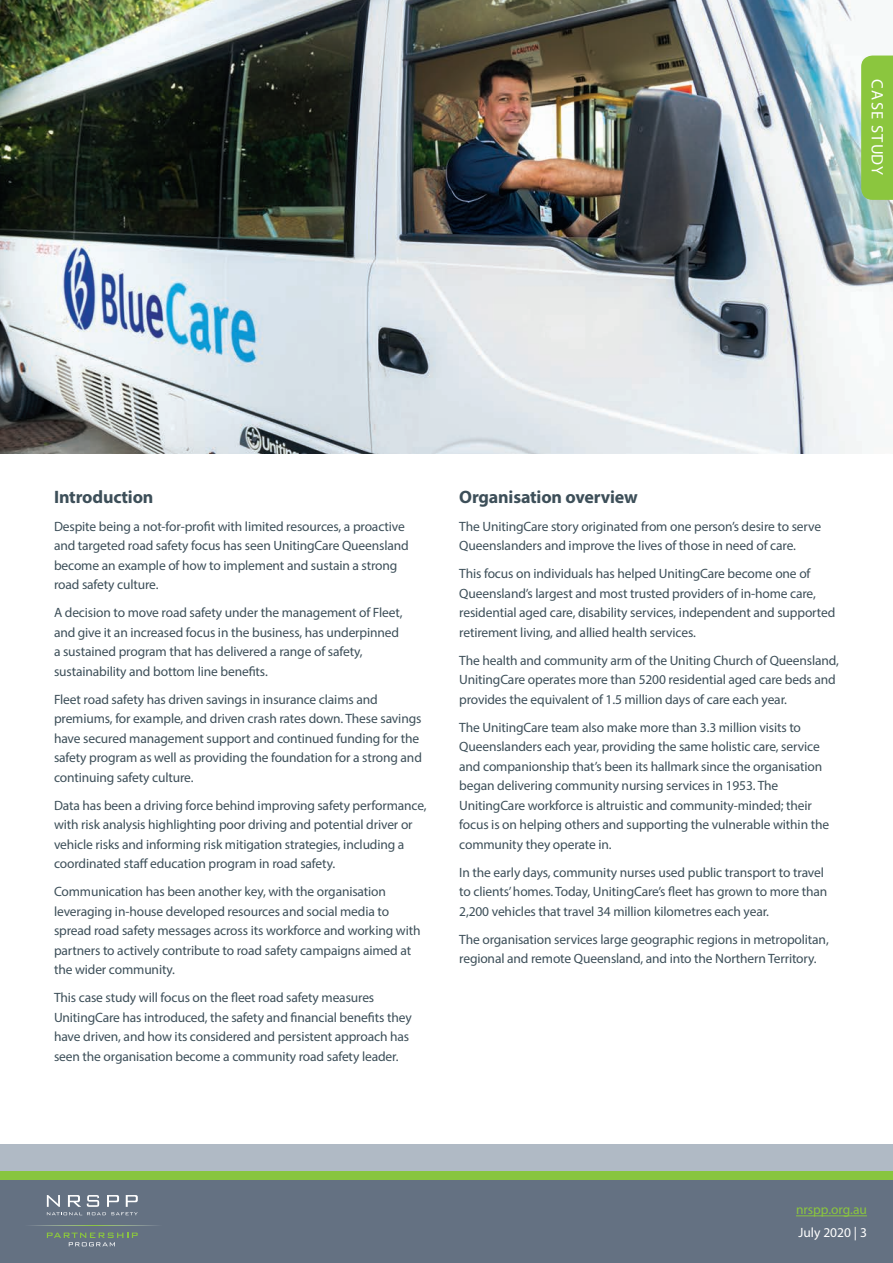
<style>
.page{position:relative;width:893px;height:1263px;background:#fff}
.page>*{position:absolute;margin:0;border:0;box-sizing:border-box;transform-origin:0 0}
.t1{font:700 18px "Myriad Pro";letter-spacing:-.01em;color:#3d4f59}
.t2{font:16.5px "Myriad Pro";letter-spacing:.08em;color:#fff}
.t3{font:13.5px/19.5px "Myriad Pro";letter-spacing:-.01em;color:#3d4f59}
.t4{font:13.5px "Myriad Pro";color:#8bc63e}
.t5{font:13.5px "Myriad Pro";color:#fff}
</style>
<div class="page">
<div style="left:0;top:1178px;width:893px;height:85px;background:#647182"></div>
<div style="left:0;top:1169px;width:893px;height:10px;background:#88c53f"></div>
<div style="left:0;top:1144px;width:893px;height:27px;background:#b0bac5"></div>
<hr style="left:796px;top:1215px;width:71px;height:1px;background:#8bc63e">
<svg style="left:47px;top:1232px;width:91px;height:14px"></svg>
<svg style="left:47px;top:1195px;width:91px;height:20px"></svg>
<svg style="left:30px;top:1225px;width:128px;height:1px"></svg>
<img style="left:0;top:0;width:893px;height:453px">
<div style="left:861px;top:56px;width:32px;height:144px;background:#8bc63e"></div>
<p class="t2" style="left:888px;top:79px;width:97px;rotate:90deg">CASE STUDY</p>
<p class="t1" style="left:54px;top:485px;width:101px">Introduction</p>
<p class="t3" style="left:54px;top:516px;width:356px">Despite being a not-for-profit with limited resources, a proactive and targeted road safety focus has seen UnitingCare Queensland become an example of how to implement and sustain a strong road safety culture.</p>
<p class="t3" style="left:54px;top:603px;width:350px">A decision to move road safety under the management of Fleet, and give it an increased focus in the business, has underpinned a sustained program that has delivered a range of safety, sustainability and bottom line benefits.</p>
<p class="t3" style="left:54px;top:689px;width:369px">Fleet road safety has driven savings in insurance claims and premiums, for example, and driven crash rates down. These savings have secured management support and continued funding for the safety program as well as providing the foundation for a strong and continuing safety culture.</p>
<p class="t3" style="left:54px;top:795px;width:374px">Data has been a driving force behind improving safety performance, with risk analysis highlighting poor driving and potential driver or vehicle risks and informing risk mitigation strategies, including a coordinated staff education program in road safety.</p>
<p class="t3" style="left:54px;top:882px;width:368px">Communication has been another key, with the organisation leveraging in-house developed resources and social media to spread road safety messages across its workforce and working with partners to actively contribute to road safety campaigns aimed at the wider community.</p>
<p class="t3" style="left:54px;top:988px;width:359px">This case study will focus on the fleet road safety measures UnitingCare has introduced, the safety and financial benefits they have driven, and how its considered and persistent approach has seen the organisation become a community road safety leader.</p>
<p class="t1" style="left:459px;top:485px;width:180px">Organisation overview</p>
<p class="t3" style="left:459px;top:516px;width:363px">The UnitingCare story originated from one person’s desire to serve<br>Queenslanders and improve the lives of those in need of care.</p>
<p class="t3" style="left:459px;top:564px;width:378px">This focus on individuals has helped UnitingCare become one of Queensland’s largest and most trusted providers of in-home care, residential aged care, disability services, independent and supported retirement living, and allied health services.</p>
<p class="t3" style="left:459px;top:650px;width:381px">The health and community arm of the Uniting Church of Queensland,<br>UnitingCare operates more than 5200 residential aged care beds and provides the equivalent of 1.5 million days of care each year.</p>
<p class="t3" style="left:459px;top:717px;width:371px">The UnitingCare team also make more than 3.3 million visits to Queenslanders each year, providing the same holistic care, service and companionship that’s been its hallmark since the organisation began delivering community nursing services in 1953. The UnitingCare workforce is altruistic and community-minded; their focus is on helping others and supporting the vulnerable within the community they operate in.</p>
<p class="t3" style="left:459px;top:862px;width:370px">In the early days, community nurses used public transport to travel to clients’ homes. Today, UnitingCare’s fleet has grown to more than<br>2,200 vehicles that travel 34 million kilometres each year.</p>
<p class="t3" style="left:459px;top:929px;width:371px">The organisation services large geographic regions in metropolitan, regional and remote Queensland, and into the Northern Territory.</p>
<p class="t4" style="left:796px;top:1201px;width:72px">nrspp.org.au</p>
<p class="t5" style="left:798px;top:1224px;width:70px">July 2020 | 3</p>
</div>
